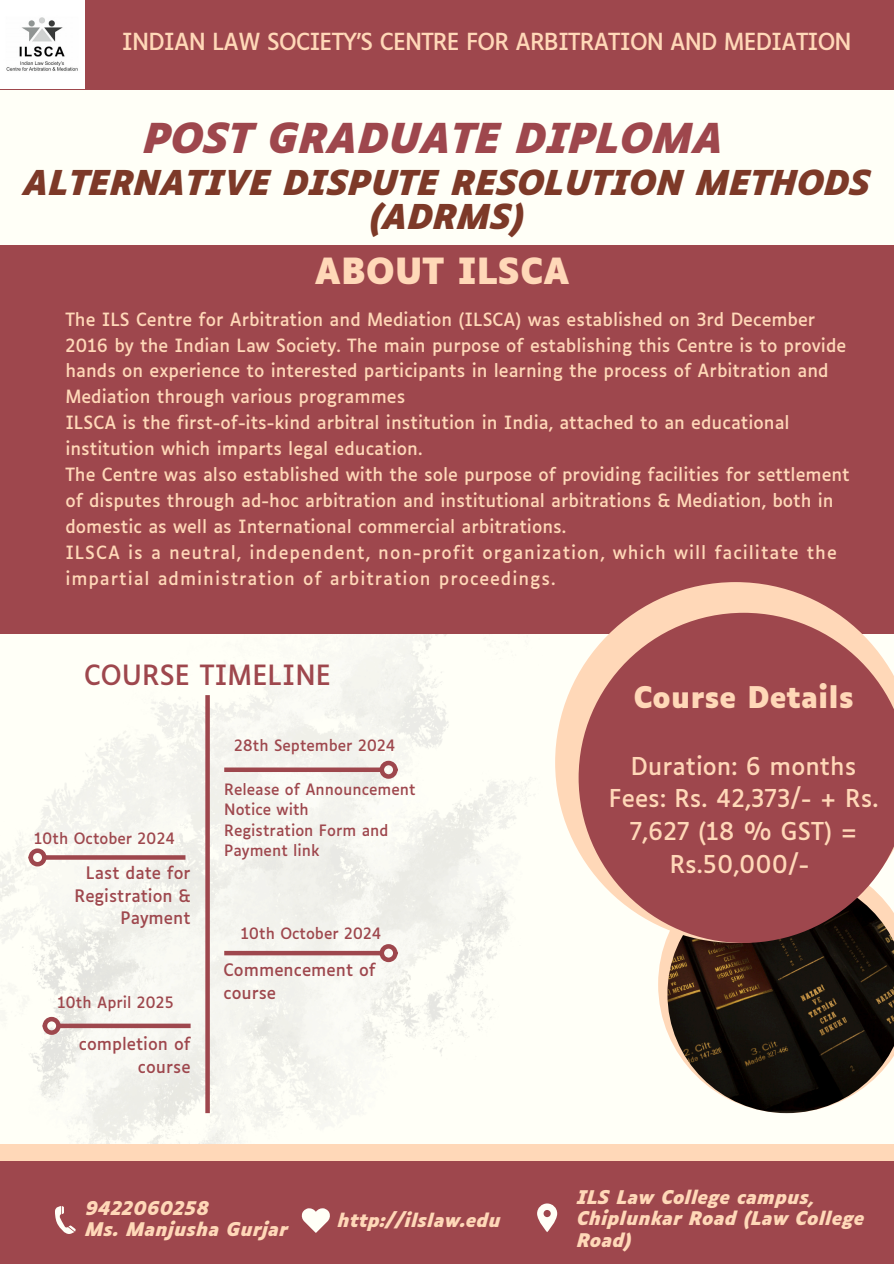
<style>
.page{position:relative;width:894px;height:1264px;background:#fff}
.page>*{position:absolute;margin:0;border:0;box-sizing:border-box;transform-origin:0 0}
.t1{font:italic 700 39.3px "Luciole";color:#9e474d}
.t2{font:700 34.5px "Luciole";color:#ffd8b8}
.t3{font:italic 700 32.7px/33.8px "Luciole";color:#7d3928;text-align:center}
.t4{font:700 28.5px "Luciole";color:#ffd8b8}
.t5{font:26.7px "Luciole";color:#9e474d}
.t6{font:23.55px/32.8px "Luciole";color:#ffd8b8;text-align:center}
.t7{font:22.5px "Luciole";letter-spacing:-.04em;color:#ffd8b8}
.t8{font:italic 700 18px/21.3px "Luciole";color:#ffd8b8}
.t9{font:17.4px/25.8px "Luciole";color:#ffd8b8}
.t10{font:17.4px/25.8px "Luciole";letter-spacing:.055em;color:#ffd8b8}
.t11{font:16.5px/22.5px "Luciole";color:#9e474d;text-align:right}
.t12{font:15px/20.2px "Luciole";color:#9e474d}
</style>
<div class="page">
<div style="left:0;top:0;width:893px;height:1263px;background:#fffff7"></div>
<img style="left:0;top:634px;width:531px;height:510px">
<svg style="left:658px;top:942px;width:9px;height:89px"></svg>
<div style="left:205px;top:695px;width:5px;height:418px;background:#9e474d"></div>
<div style="left:224px;top:767px;width:156px;height:5px;background:#9e474d"></div>
<div style="left:379px;top:760px;width:18px;height:18px;border:4px solid #9e474d;border-radius:50%"></div>
<div style="left:224px;top:950px;width:156px;height:5px;background:#9e474d"></div>
<div style="left:379px;top:944px;width:18px;height:18px;border:4px solid #9e474d;border-radius:50%"></div>
<svg style="left:47px;top:855px;width:138px;height:4px"></svg>
<div style="left:29px;top:848px;width:18px;height:18px;border:4px solid #9e474d;border-radius:50%"></div>
<div style="left:59px;top:1023px;width:131px;height:5px;background:#9e474d"></div>
<div style="left:43px;top:1016px;width:18px;height:18px;border:4px solid #9e474d;border-radius:50%"></div>
<div style="left:0;top:246px;width:893px;height:388px;background:#9e474d"></div>
<img style="left:667px;top:942px;width:226px;height:171px">
<svg style="left:555px;top:582px;width:280px;height:268px;fill:#ffd8b8"></svg>
<svg style="left:578px;top:612px;width:315px;height:330px;background:#a95d5e"></svg>
<div style="left:0;top:0;width:893px;height:89px;background:#9e474d"></div>
<img style="left:0;top:0;width:85px;height:89px">
<div style="left:0;top:1144px;width:893px;height:51px;background:#ffd8b8"></div>
<div style="left:0;top:1161px;width:893px;height:102px;background:#9e474d"></div>
<svg style="left:55px;top:1206px;width:21px;height:28px"></svg>
<svg style="left:537px;top:1203px;width:20px;height:29px"></svg>
<svg style="left:301px;top:1208px;width:29px;height:24px"></svg>
<p class="t7" style="left:122px;top:32px;width:731px">INDIAN LAW SOCIETY’S CENTRE FOR ARBITRATION AND MEDIATION</p>
<p class="t1" style="left:143px;top:122px;width:581px">POST GRADUATE DIPLOMA</p>
<p class="t3" style="left:23px;top:169px;width:848px">ALTERNATIVE DISPUTE RESOLUTION METHODS (ADRMS)</p>
<p class="t2" style="left:314px;top:257px;width:257px">ABOUT ILSCA</p>
<h4 class="t9" style="left:65px;top:308px;width:782px">The ILS Centre for Arbitration and Mediation (ILSCA) was established on 3rd December 2016 by the Indian Law Society. The main purpose of establishing this Centre is to provide hands on experience to interested participants in learning the process of Arbitration and Mediation through various programmes</h4>
<p class="t9" style="left:65px;top:411px;width:725px">ILSCA is the first-of-its-kind arbitral institution in India, attached to an educational</p>
<h6 class="t9" style="left:65px;top:437px;width:358px">institution which imparts legal education.</h6>
<p class="t9" style="left:65px;top:463px;width:785px">The Centre was also established with the sole purpose of providing facilities for settlement of disputes through ad-hoc arbitration and institutional arbitrations &amp; Mediation, both in domestic as well as International commercial arbitrations.</p>
<p class="t10" style="left:65px;top:541px;width:772px">ILSCA is a neutral, independent, non-profit organization, which will facilitate the impartial administration of arbitration proceedings.</p>
<p class="t5" style="left:84px;top:663px;width:248px">COURSE TIMELINE</p>
<h2 class="t12" style="left:34px;top:830px;width:142px">10th October 2024</h2>
<p class="t11" style="left:74px;top:863px;width:117px">Last date for<br>Registration &amp;<br>Payment</p>
<h2 class="t12" style="left:57px;top:993px;width:118px">10th April 2025</h2>
<p class="t11" style="left:79px;top:1034px;width:113px">completion of course</p>
<h5 class="t12" style="left:234px;top:736px;width:163px">28th September 2024</h5>
<p class="t12" style="left:224px;top:780px;width:193px">Release of Announcement<br>Notice with</p>
<p class="t12" style="left:224px;top:821px;width:166px">Registration Form and<br>Payment link</p>
<h1 class="t12" style="left:241px;top:924px;width:142px">10th October 2024</h1>
<p class="t11" style="left:223px;top:960px;width:154px;text-align:left">Commencement of course</p>
<p class="t8" style="left:85px;top:1198px;width:125px">9422060258</p>
<p class="t8" style="left:85px;top:1220px;width:204px">Ms. Manjusha Gurjar</p>
<p class="t8" style="left:337px;top:1210px;width:165px">http://ilslaw.edu</p>
<h3 class="t4" style="left:633px;top:685px;width:222px">Course Details</h3>
<p class="t6" style="left:630px;top:751px;width:227px">Duration: 6 months</p>
<p class="t6" style="left:608px;top:784px;width:271px">Fees: Rs. 42,373/- + Rs.<br>7,627 (18 % GST) =<br>Rs.50,000/-</p>
<p class="t8" style="left:576px;top:1188px;width:239px">ILS Law College campus,</p>
<p class="t8" style="left:576px;top:1209px;width:289px">Chiplunkar Road (Law College<br>Road)</p>
</div>
